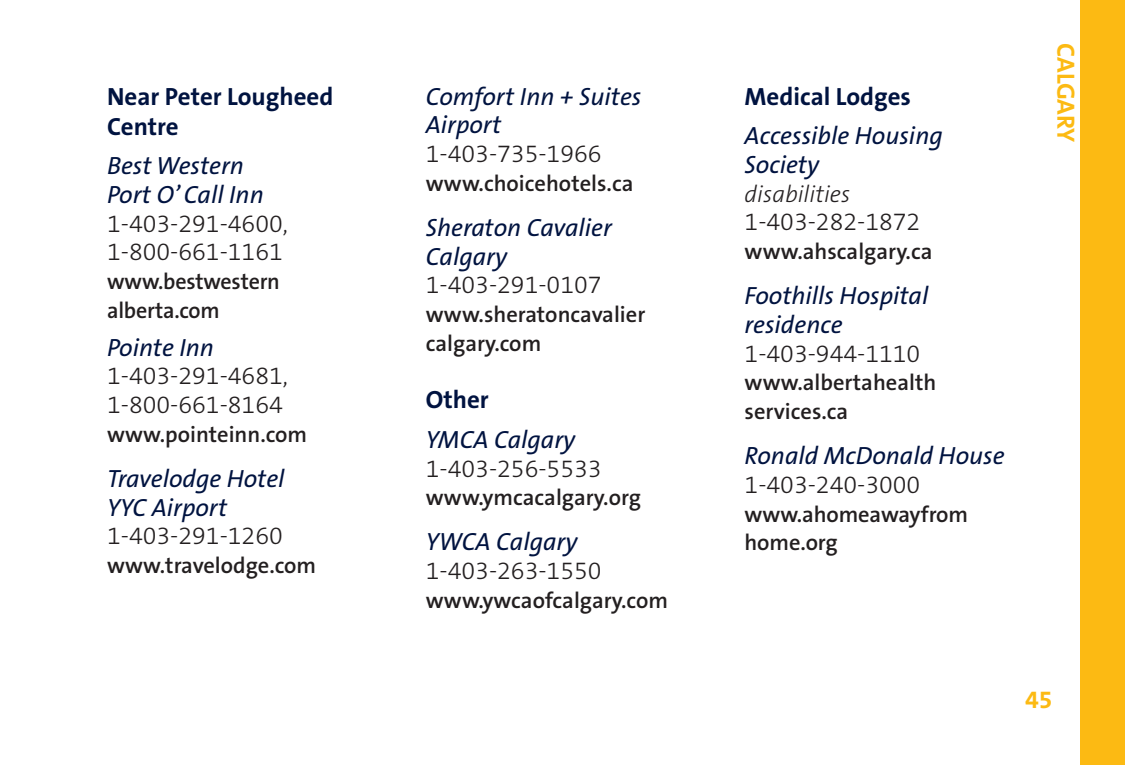
<style>
.page{position:relative;width:1125px;height:765px;background:#fff}
.page>*{position:absolute;margin:0;border:0;box-sizing:border-box;transform-origin:0 0}
.t1{font:italic 25px/28.8px "The Sans B5 Plain";color:#001340}
.t2{font:300 25px/28.8px "The Sans B3";color:#231f20}
.t3{font:700 25px/30px "The Sans B7";color:#001340}
.t4{font:700 25px "The Sans B7";letter-spacing:-.005em;color:#fcba13}
.t5{font:italic 300 23.75px "The Sans B3";color:#231f20}
.t6{font:600 22.5px/28.8px "The Sans B6";color:#231f20}
</style>
<div class="page">
<div style="left:1080px;top:0;width:45px;height:765px;background:#fcba13"></div>
<p class="t3" style="left:107px;top:83px;width:228px">Near Peter Lougheed<br>Centre</p>
<p class="t1" style="left:107px;top:153px;width:158px">Best Western<br>Port O’ Call Inn</p>
<p class="t2" style="left:107px;top:210px;width:182px">1-403-291-4600,<br>1-800-661-1161</p>
<p class="t6" style="left:107px;top:268px;width:174px">www.bestwestern alberta.com</p>
<p class="t1" style="left:107px;top:334px;width:108px">Pointe Inn</p>
<p class="t2" style="left:107px;top:363px;width:182px">1-403-291-4681,<br>1-800-661-8164</p>
<p class="t6" style="left:107px;top:421px;width:202px">www.pointeinn.com</p>
<p class="t1" style="left:107px;top:466px;width:179px">Travelodge Hotel<br>YYC Airport</p>
<p class="t2" style="left:107px;top:523px;width:177px">1-403-291-1260</p>
<p class="t6" style="left:107px;top:552px;width:211px">www.travelodge.com</p>
<p class="t1" style="left:426px;top:83px;width:217px">Comfort Inn + Suites<br>Airport</p>
<p class="t2" style="left:426px;top:141px;width:177px">1-403-735-1966</p>
<p class="t6" style="left:426px;top:170px;width:209px">www.choicehotels.ca</p>
<p class="t1" style="left:426px;top:214px;width:187px">Sheraton Cavalier<br>Calgary</p>
<p class="t2" style="left:426px;top:272px;width:177px">1-403-291-0107</p>
<p class="t6" style="left:426px;top:301px;width:221px">www.sheratoncavalier calgary.com</p>
<p class="t3" style="left:426px;top:386px;width:64px">Other</p>
<p class="t1" style="left:426px;top:426px;width:151px">YMCA Calgary</p>
<p class="t2" style="left:426px;top:455px;width:177px">1-403-256-5533</p>
<p class="t6" style="left:426px;top:485px;width:217px">www.ymcacalgary.org</p>
<p class="t1" style="left:426px;top:529px;width:153px">YWCA Calgary</p>
<p class="t2" style="left:426px;top:558px;width:177px">1-403-263-1550</p>
<p class="t6" style="left:426px;top:587px;width:244px">www.ywcaofcalgary.com</p>
<p class="t3" style="left:745px;top:83px;width:168px">Medical Lodges</p>
<p class="t1" style="left:745px;top:123px;width:200px">Accessible Housing<br>Society</p>
<p class="t5" style="left:745px;top:181px;width:107px">disabilities</p>
<p class="t2" style="left:745px;top:209px;width:177px">1-403-282-1872</p>
<p class="t6" style="left:745px;top:238px;width:189px">www.ahscalgary.ca</p>
<p class="t1" style="left:745px;top:283px;width:185px">Foothills Hospital residence</p>
<p class="t2" style="left:745px;top:340px;width:177px">1-403-944-1110</p>
<p class="t6" style="left:745px;top:370px;width:193px">www.albertahealth services.ca</p>
<p class="t1" style="left:745px;top:443px;width:262px">Ronald McDonald House</p>
<p class="t2" style="left:745px;top:472px;width:177px">1-403-240-3000</p>
<p class="t6" style="left:745px;top:501px;width:225px">www.ahomeawayfrom home.org</p>
<p class="t4" style="left:1079px;top:43px;width:101px;rotate:90deg">CALGARY</p>
<p class="t4" style="left:1025px;top:686px;width:29px">45</p>
</div>
